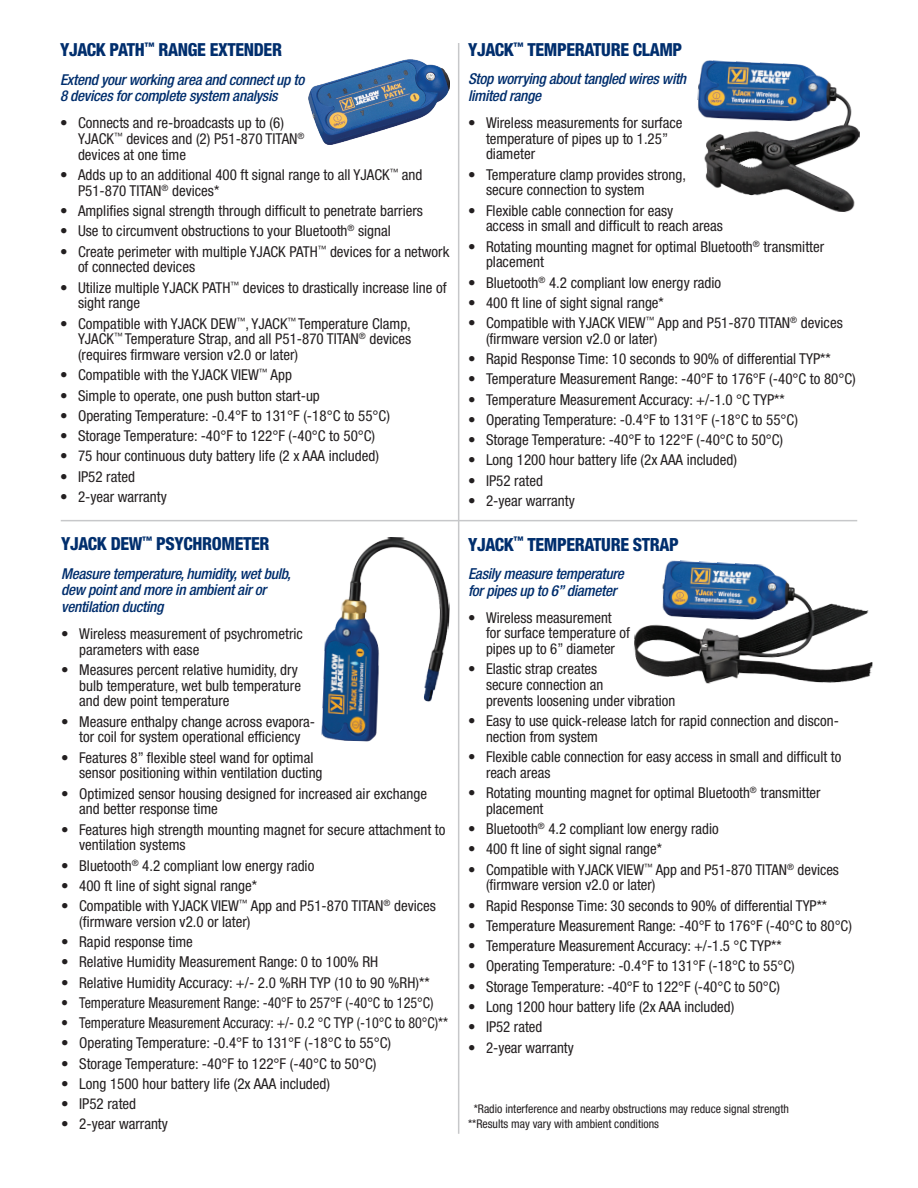
<style>
.page{position:relative;width:918px;height:1188px;background:#fff}
.page>*{position:absolute;margin:0;border:0;box-sizing:border-box;transform-origin:0 0}
.t1{font:800 condensed 18.15px "Helvetica Neue LT Std";letter-spacing:-.02em;color:#002e6d;scale:.96 1}
.t2{font:800 condensed 18px "Helvetica Neue LT Std";letter-spacing:-.02em;color:#002e6d}
.t3{font:italic 500 condensed 15.15px/16.5px "Helvetica Neue LT Std";letter-spacing:-.02em;color:#002e6d}
.t4{font:condensed 15px/15.8px "Helvetica Neue LT Std";color:#231f20}
.t5{font:italic 500 condensed 15px/16.5px "Helvetica Neue LT Std";letter-spacing:-.02em;color:#002e6d}
.t6{font:condensed 15px "Helvetica Neue LT Std";color:#231f20;scale:.94 1}
.t7{font:condensed 12px/15px "Helvetica Neue LT Std";color:#231f20}
</style>
<div class="page">
<img style="left:634px;top:560px;width:239px;height:124px">
<img style="left:321px;top:537px;width:129px;height:205px">
<img style="left:309px;top:60px;width:140px;height:84px">
<img style="left:697px;top:60px;width:163px;height:152px">
<hr style="left:61px;top:520px;width:796px;height:1px;background:#c7c8ca">
<hr style="left:458px;top:43px;width:1px;height:1091px;background:#c7c8ca">
<p class="t2" style="left:60px;top:39px;width:224px">YJACK PATH<sup>™</sup> RANGE EXTENDER</p>
<p class="t5" style="left:60px;top:71px;width:246px">Extend your working area and connect up to<br>8 devices for complete system analysis</p>
<p class="t4" style="left:78px;top:115px;width:228px;text-indent:-18px">• Connects and re-broadcasts up to (6)<br>YJACK<sup>™</sup> devices and (2) P51-870 TITAN<sup>® </sup>devices at one time</p>
<p class="t4" style="left:78px;top:167px;width:346px;text-indent:-18px">• Adds up to an additional 400 ft signal range to all YJACK<sup>™</sup> and<br>P51-870 TITAN<sup>®</sup> devices*</p>
<p class="t4" style="left:60px;top:203px;width:364px">• Amplifies signal strength through difficult to penetrate barriers</p>
<p class="t4" style="left:60px;top:223px;width:332px">• Use to circumvent obstructions to your Bluetooth<sup>®</sup> signal</p>
<p class="t4" style="left:78px;top:243px;width:373px;text-indent:-18px">• Create perimeter with multiple YJACK PATH<sup>™</sup> devices for a network of connected devices</p>
<p class="t4" style="left:78px;top:279px;width:370px;text-indent:-18px">• Utilize multiple YJACK PATH<sup>™</sup> devices to drastically increase line of sight range</p>
<p class="t4" style="left:78px;top:315px;width:335px;text-align:justify;text-indent:-18px">• Compatible with YJACK DEW<sup>™</sup>, YJACK<sup>™</sup> Temperature Clamp, YJACK<sup>™</sup> Temperature Strap, and all P51-870 TITAN<sup>®</sup> devices (requires firmware version v2.0 or later)</p>
<p class="t4" style="left:60px;top:367px;width:234px">• Compatible with the YJACK VIEW<sup>™</sup> App</p>
<p class="t4" style="left:60px;top:387px;width:261px">• Simple to operate, one push button start-up</p>
<p class="t4" style="left:60px;top:408px;width:331px">• Operating Temperature: -0.4°F to 131°F (-18°C to 55°C)</p>
<p class="t4" style="left:60px;top:428px;width:317px">• Storage Temperature: -40°F to 122°F (-40°C to 50°C)</p>
<p class="t4" style="left:60px;top:448px;width:320px">• 75 hour continuous duty battery life (2 x AAA included)</p>
<p class="t4" style="left:60px;top:468px;width:77px">• IP52 rated</p>
<p class="t4" style="left:60px;top:489px;width:108px">• 2-year warranty</p>
<p class="t2" style="left:61px;top:533px;width:210px">YJACK DEW<sup>™</sup> PSYCHROMETER</p>
<p class="t5" style="left:61px;top:566px;width:231px">Measure temperature, humidity, wet bulb, dew point and more in ambient air or</p>
<p class="t5" style="left:61px;top:599px;width:104px">ventilation ducting</p>
<p class="t4" style="left:79px;top:626px;width:225px;text-indent:-18px">• Wireless measurement of psychrometric parameters with ease</p>
<p class="t4" style="left:79px;top:662px;width:223px;text-indent:-18px">• Measures percent relative humidity, dry bulb temperature, wet bulb temperature and dew point temperature</p>
<p class="t4" style="left:61px;top:713px;width:256px;text-align:center">• Measure enthalpy change across evapora&shy;tor coil for system operational efficiency</p>
<p class="t4" style="left:79px;top:749px;width:245px;text-indent:-18px">• Features 8” flexible steel wand for optimal sensor positioning within ventilation ducting</p>
<p class="t4" style="left:79px;top:785px;width:349px;text-indent:-18px">• Optimized sensor housing designed for increased air exchange and better response time</p>
<p class="t4" style="left:79px;top:821px;width:368px;text-indent:-18px">• Features high strength mounting magnet for secure attachment to ventilation systems</p>
<p class="t4" style="left:61px;top:857px;width:255px">• Bluetooth<sup>®</sup> 4.2 compliant low energy radio</p>
<p class="t4" style="left:61px;top:878px;width:197px">• 400 ft line of sight signal range*</p>
<p class="t4" style="left:79px;top:898px;width:358px;text-indent:-18px">• Compatible with YJACK VIEW<sup>™</sup> App and P51-870 TITAN<sup>®</sup> devices (firmware version v2.0 or later)</p>
<p class="t4" style="left:61px;top:934px;width:133px">• Rapid response time</p>
<p class="t4" style="left:61px;top:954px;width:319px">• Relative Humidity Measurement Range: 0 to 100% RH</p>
<p class="t4" style="left:61px;top:974px;width:370px">• Relative Humidity Accuracy: +/- 2.0 %RH TYP (10 to 90 %RH)**</p>
<p class="t6" style="left:61px;top:994px;width:398px">• Temperature Measurement Range: -40°F to 257°F (-40°C to 125°C)</p>
<p class="t6" style="left:61px;top:1014px;width:413px">• Temperature Measurement Accuracy: +/- 0.2 °C TYP (-10°C to 80°C)**</p>
<p class="t4" style="left:61px;top:1035px;width:331px">• Operating Temperature: -0.4°F to 131°F (-18°C to 55°C)</p>
<p class="t4" style="left:61px;top:1055px;width:317px">• Storage Temperature: -40°F to 122°F (-40°C to 50°C)</p>
<p class="t4" style="left:61px;top:1076px;width:270px">• Long 1500 hour battery life (2x AAA included)</p>
<p class="t4" style="left:61px;top:1096px;width:77px">• IP52 rated</p>
<p class="t4" style="left:61px;top:1116px;width:108px">• 2-year warranty</p>
<p class="t2" style="left:468px;top:38px;width:216px">YJACK<sup>™</sup> TEMPERATURE CLAMP</p>
<p class="t5" style="left:468px;top:71px;width:220px">Stop worrying about tangled wires with limited range</p>
<p class="t4" style="left:486px;top:115px;width:198px;text-indent:-18px">• Wireless measurements for surface temperature of pipes up to 1.25” diameter</p>
<p class="t4" style="left:486px;top:166px;width:201px;text-indent:-18px">• Temperature clamp provides strong, secure connection to system</p>
<p class="t4" style="left:486px;top:202px;width:239px;text-indent:-18px">• Flexible cable connection for easy<br>access in small and difficult to reach areas</p>
<p class="t4" style="left:486px;top:238px;width:340px;text-indent:-18px">• Rotating mounting magnet for optimal Bluetooth<sup>®</sup> transmitter placement</p>
<p class="t4" style="left:468px;top:274px;width:255px">• Bluetooth<sup>®</sup> 4.2 compliant low energy radio</p>
<p class="t4" style="left:468px;top:295px;width:197px">• 400 ft line of sight signal range*</p>
<p class="t4" style="left:486px;top:315px;width:358px;text-indent:-18px">• Compatible with YJACK VIEW<sup>™</sup> App and P51-870 TITAN<sup>®</sup> devices (firmware version v2.0 or later)</p>
<p class="t4" style="left:468px;top:351px;width:364px">• Rapid Response Time: 10 seconds to 90% of differential TYP**</p>
<p class="t4" style="left:468px;top:371px;width:389px">• Temperature Measurement Range: -40°F to 176°F (-40°C to 80°C)</p>
<p class="t4" style="left:468px;top:391px;width:318px">• Temperature Measurement Accuracy: +/-1.0 °C TYP**</p>
<p class="t4" style="left:468px;top:412px;width:331px">• Operating Temperature: -0.4°F to 131°F (-18°C to 55°C)</p>
<p class="t4" style="left:468px;top:432px;width:317px">• Storage Temperature: -40°F to 122°F (-40°C to 50°C)</p>
<p class="t4" style="left:468px;top:452px;width:270px">• Long 1200 hour battery life (2x AAA included)</p>
<p class="t4" style="left:468px;top:472px;width:77px">• IP52 rated</p>
<p class="t4" style="left:468px;top:493px;width:108px">• 2-year warranty</p>
<p class="t1" style="left:468px;top:533px;width:221px">YJACK<sup>™</sup> TEMPERATURE STRAP</p>
<p class="t3" style="left:468px;top:566px;width:157px">Easily measure temperature for pipes up to 6” diameter</p>
<p class="t4" style="left:486px;top:609px;width:146px;text-indent:-18px">• Wireless measurement for surface temperature of pipes up to 6” diameter</p>
<p class="t4" style="left:486px;top:661px;width:191px;text-indent:-18px">• Elastic strap creates<br>secure connection an<br>prevents loosening under vibration</p>
<p class="t4" style="left:486px;top:713px;width:354px;text-indent:-18px">• Easy to use quick-release latch for rapid connection and discon&shy;nection from system</p>
<p class="t4" style="left:486px;top:749px;width:357px;text-indent:-18px">• Flexible cable connection for easy access in small and difficult to reach areas</p>
<p class="t4" style="left:486px;top:785px;width:336px;text-indent:-18px">• Rotating mounting magnet for optimal Bluetooth<sup>®</sup> transmitter placement</p>
<p class="t4" style="left:468px;top:821px;width:252px">• Bluetooth<sup>®</sup> 4.2 compliant low energy radio</p>
<p class="t4" style="left:468px;top:841px;width:195px">• 400 ft line of sight signal range*</p>
<p class="t4" style="left:486px;top:861px;width:355px;text-indent:-18px">• Compatible with YJACK VIEW<sup>™</sup> App and P51-870 TITAN<sup>®</sup> devices (firmware version v2.0 or later)</p>
<p class="t4" style="left:468px;top:897px;width:361px">• Rapid Response Time: 30 seconds to 90% of differential TYP**</p>
<p class="t4" style="left:468px;top:918px;width:385px">• Temperature Measurement Range: -40°F to 176°F (-40°C to 80°C)</p>
<p class="t4" style="left:468px;top:938px;width:315px">• Temperature Measurement Accuracy: +/-1.5 °C TYP**</p>
<p class="t4" style="left:468px;top:958px;width:328px">• Operating Temperature: -0.4°F to 131°F (-18°C to 55°C)</p>
<p class="t4" style="left:468px;top:978px;width:314px">• Storage Temperature: -40°F to 122°F (-40°C to 50°C)</p>
<p class="t4" style="left:468px;top:999px;width:268px">• Long 1200 hour battery life (2x AAA included)</p>
<p class="t4" style="left:468px;top:1019px;width:76px">• IP52 rated</p>
<p class="t4" style="left:468px;top:1040px;width:107px">• 2-year warranty</p>
<p class="t7" style="left:468px;top:1101px;width:322px;text-indent:6px">*Radio interference and nearby obstructions may reduce signal strength **Results may vary with ambient conditions</p>
</div>
